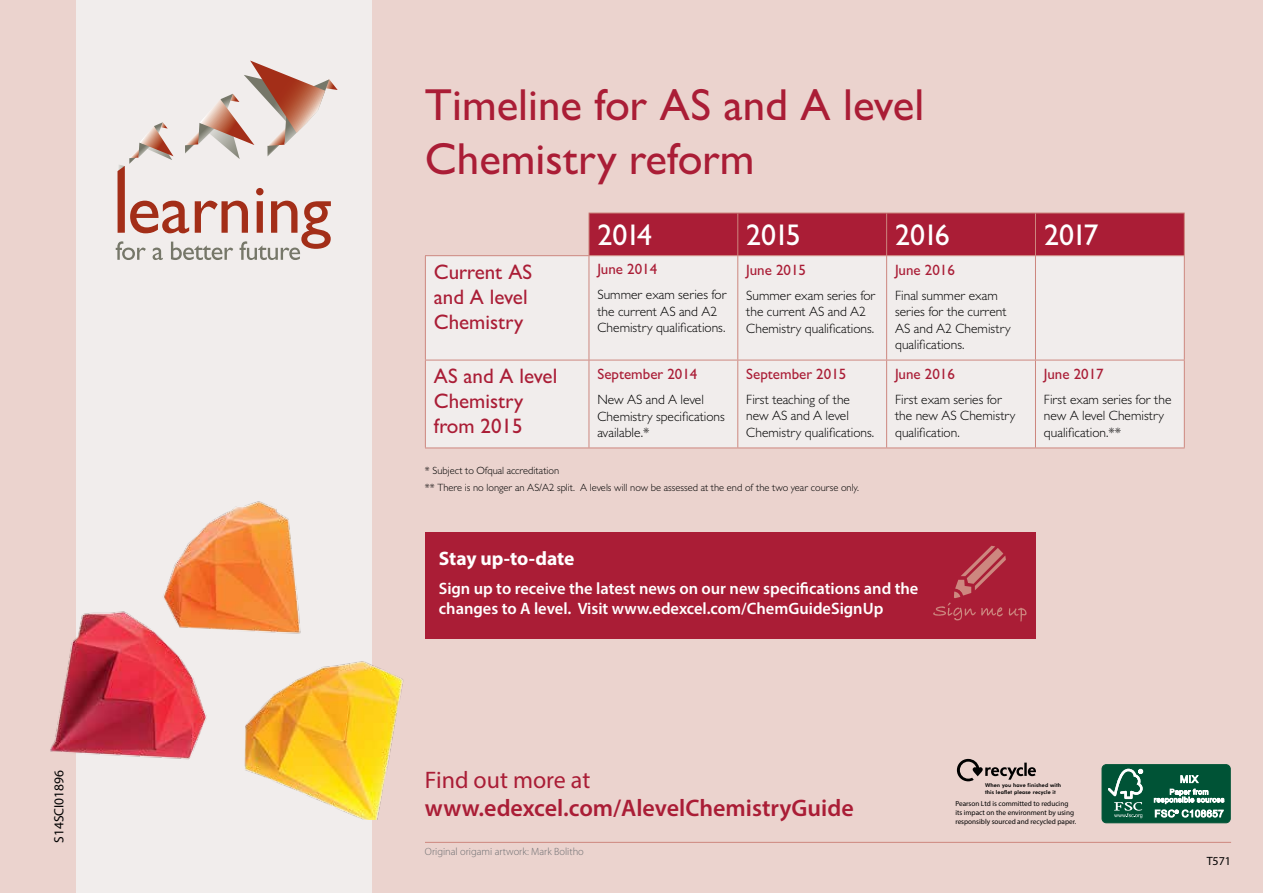
<style>
.page{position:relative;width:1263px;height:893px;background:#ebd3ce}
.page>*{position:absolute;margin:0;border:0;box-sizing:border-box;transform-origin:0 0}
.t1{font:500 45px/54px "Gill Sans MT Pro";color:#aa1d36}
.t2{font:500 30px "Gill Sans MT Pro";letter-spacing:-.07em;color:#fff}
.t3{font:600 24px "Myriad Pro";color:#aa1d36}
.t4{font:24px "Myriad Pro";color:#aa1d36}
.t5{font:500 21px/25.2px "Gill Sans MT Pro";color:#aa1d36}
.t6{font:700 19.5px "Myriad Pro";letter-spacing:-.005em;color:#fff}
.t7{font:600 16.5px/20.2px "Myriad Pro";color:#fff}
.t8{font:500 15px "Gill Sans MT Pro";color:#aa1d36}
.t9{font:300 13.5px/16.5px "Gill Sans MT Pro";color:#000}
.t10{font:13.5px "Myriad Pro";color:#000}
.t11{font:12px "Myriad Pro";color:#000}
.t12{font:300 10.5px/16.8px "Gill Sans MT Pro";color:#000}
.t13{font:300 10.5px "Myriad Pro";color:#6d6e71}
.t14{font:7.2px/8.7px "Myriad Pro";color:#000}
.t15{font:800 5.25px/6.3px "Futura BT";letter-spacing:.02em;color:#000}
</style>
<div class="page">
<div style="left:77px;top:0;width:295px;height:893px;background:#f1edec"></div>
<svg style="left:116px;top:61px;width:222px;height:199px"></svg>
<hr style="left:425px;top:842px;width:806px;height:1px;background:#cd877f">
<div style="left:590px;top:214px;width:594px;height:41px;background:#aa1d36"></div>
<div style="left:426px;top:256px;width:758px;height:192px;background:#f1edec"></div>
<hr style="left:589px;top:213px;width:1px;height:42px;background:#cd877f">
<hr style="left:589px;top:213px;width:149px;height:1px;background:#cd877f">
<hr style="left:738px;top:213px;width:149px;height:1px;background:#cd877f">
<hr style="left:887px;top:213px;width:148px;height:1px;background:#cd877f">
<hr style="left:1035px;top:213px;width:150px;height:1px;background:#cd877f">
<hr style="left:737px;top:213px;width:1px;height:42px;background:#cd877f">
<hr style="left:886px;top:213px;width:1px;height:42px;background:#cd877f">
<hr style="left:1035px;top:213px;width:1px;height:42px;background:#cd877f">
<hr style="left:1184px;top:213px;width:1px;height:42px;background:#cd877f">
<hr style="left:425px;top:256px;width:1px;height:104px;background:#cd877f">
<hr style="left:425px;top:360px;width:1px;height:88px;background:#cd877f">
<hr style="left:425px;top:255px;width:164px;height:1px;background:#cd877f">
<hr style="left:589px;top:255px;width:149px;height:1px;background:#cd877f">
<hr style="left:738px;top:255px;width:149px;height:1px;background:#cd877f">
<hr style="left:887px;top:255px;width:148px;height:1px;background:#cd877f">
<hr style="left:1035px;top:255px;width:150px;height:1px;background:#cd877f">
<hr style="left:589px;top:256px;width:1px;height:104px;background:#cd877f">
<hr style="left:737px;top:256px;width:1px;height:104px;background:#cd877f">
<hr style="left:886px;top:256px;width:1px;height:104px;background:#cd877f">
<hr style="left:1035px;top:256px;width:1px;height:104px;background:#cd877f">
<hr style="left:1184px;top:256px;width:1px;height:104px;background:#cd877f">
<hr style="left:589px;top:360px;width:1px;height:88px;background:#cd877f">
<hr style="left:737px;top:360px;width:1px;height:88px;background:#cd877f">
<hr style="left:886px;top:360px;width:1px;height:88px;background:#cd877f">
<hr style="left:1035px;top:360px;width:1px;height:88px;background:#cd877f">
<hr style="left:1184px;top:360px;width:1px;height:88px;background:#cd877f">
<hr style="left:425px;top:360px;width:164px;height:1px;background:#cd877f">
<hr style="left:589px;top:360px;width:149px;height:1px;background:#cd877f">
<hr style="left:738px;top:360px;width:149px;height:1px;background:#cd877f">
<hr style="left:887px;top:360px;width:148px;height:1px;background:#cd877f">
<hr style="left:1035px;top:360px;width:150px;height:1px;background:#cd877f">
<hr style="left:425px;top:448px;width:164px;height:1px;background:#cd877f">
<hr style="left:589px;top:448px;width:149px;height:1px;background:#cd877f">
<hr style="left:738px;top:448px;width:149px;height:1px;background:#cd877f">
<hr style="left:887px;top:448px;width:148px;height:1px;background:#cd877f">
<hr style="left:1035px;top:448px;width:150px;height:1px;background:#cd877f">
<img style="left:50px;top:481px;width:354px;height:338px">
<div style="left:425px;top:531px;width:610px;height:107px;background:#aa1d36"></div>
<svg style="left:933px;top:546px;width:94px;height:76px"></svg>
<svg style="left:957px;top:759px;width:79px;height:22px"></svg>
<div style="left:1102px;top:765px;width:128px;height:58px;background:#005336;border-radius:4px"></div>
<div style="left:1101px;top:764px;width:130px;height:59px;border:1px solid #005336;border-radius:4px"></div>
<svg style="left:1108px;top:769px;width:35px;height:49px"></svg>
<svg style="left:1154px;top:775px;width:70px;height:42px"></svg>
<p class="t10" style="left:51px;top:843px;width:74px;rotate:-90deg">S14SCI01896</p>
<h1 class="t1" style="left:425px;top:77px;width:501px">Timeline for AS and A level<br>Chemistry reform</h1>
<h2 class="t2" style="left:597px;top:217px;width:56px">2014</h2>
<h2 class="t2" style="left:746px;top:217px;width:56px">2015</h2>
<h2 class="t2" style="left:895px;top:217px;width:56px">2016</h2>
<h2 class="t2" style="left:1044px;top:217px;width:56px">2017</h2>
<h3 class="t5" style="left:434px;top:259px;width:100px">Current AS and A level<br>Chemistry</h3>
<p class="t8" style="left:597px;top:260px;width:61px">June 2014</p>
<p class="t9" style="left:597px;top:286px;width:131px">Summer exam series for the current AS and A2<br>Chemistry qualifications.</p>
<h3 class="t5" style="left:434px;top:363px;width:125px">AS and A level<br>Chemistry from 2015</h3>
<p class="t8" style="left:597px;top:365px;width:102px">September 2014</p>
<p class="t9" style="left:597px;top:391px;width:129px">New AS and A level<br>Chemistry specifications available.*</p>
<p class="t8" style="left:746px;top:261px;width:61px">June 2015</p>
<p class="t9" style="left:746px;top:287px;width:131px">Summer exam series for the current AS and A2<br>Chemistry qualifications.</p>
<p class="t8" style="left:746px;top:365px;width:102px">September 2015</p>
<p class="t9" style="left:746px;top:391px;width:129px">First teaching of the new AS and A level<br>Chemistry qualifications.</p>
<p class="t12" style="left:425px;top:462px;width:435px">* Subject to Ofqual accreditation<br>** There is no longer an AS/A2 split. A levels will now be assessed at the end of the two year course only.</p>
<p class="t8" style="left:895px;top:261px;width:61px">June 2016</p>
<p class="t9" style="left:895px;top:287px;width:117px">Final summer exam series for the current<br>AS and A2 Chemistry qualifications.</p>
<p class="t8" style="left:895px;top:365px;width:61px">June 2016</p>
<p class="t9" style="left:895px;top:391px;width:122px">First exam series for the new AS Chemistry qualification.</p>
<h3 class="t6" style="left:439px;top:546px;width:137px">Stay up-to-date</h3>
<p class="t7" style="left:439px;top:578px;width:481px">Sign up to receive the latest news on our new specifications and the changes to A level. Visit www.edexcel.com/ChemGuideSignUp</p>
<p class="t8" style="left:1044px;top:365px;width:61px">June 2017</p>
<p class="t9" style="left:1044px;top:391px;width:129px">First exam series for the new A level Chemistry qualification.**</p>
<h3 class="t4" style="left:425px;top:765px;width:167px">Find out more at</h3>
<h3 class="t3" style="left:425px;top:793px;width:430px">www.edexcel.com/AlevelChemistryGuide</h3>
<p class="t13" style="left:425px;top:846px;width:160px">Original origami artwork: Mark Bolitho</p>
<p class="t15" style="left:985px;top:782px;width:78px">When you have finished with this leaflet please recycle it</p>
<p class="t14" style="left:955px;top:799px;width:122px">Pearson Ltd is committed to reducing its impact on the environment by using responsibly sourced and recycled paper.</p>
<p class="t11" style="left:1207px;top:853px;width:26px">T571</p>
</div>
